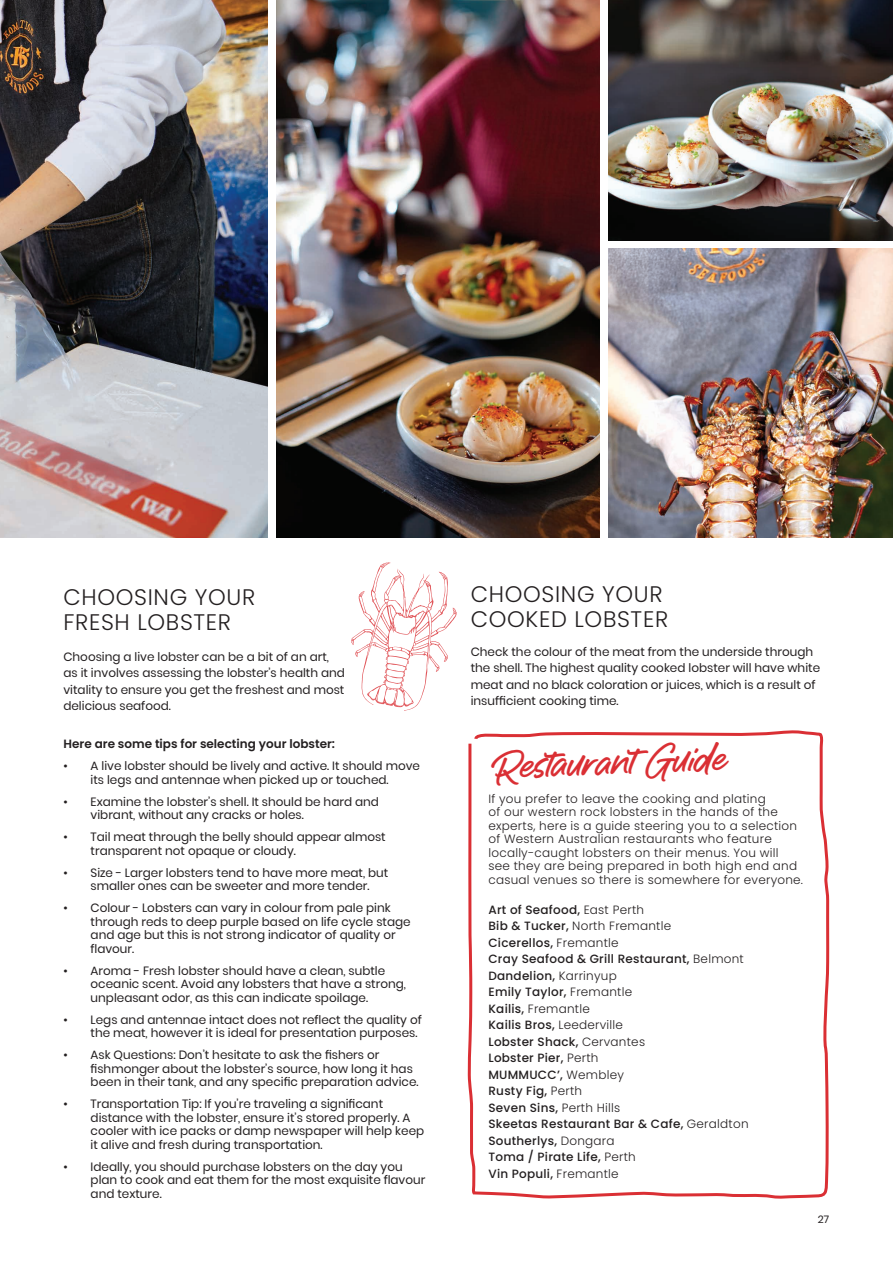
<style>
.page{position:relative;width:893px;height:1263px;background:#fff}
.page>*{position:absolute;margin:0;border:0;box-sizing:border-box;transform-origin:0 0}
.t1{font:37.5px "Awaking";color:#da2f34}
.t2{font:300 22.5px/25.5px "Poppins";letter-spacing:.03em;color:#231f20}
.t3{font:12px/13.5px "Poppins";color:#231f20}
.t4{font:500 12px/16.5px "Poppins";letter-spacing:.02em;color:#231f20}
.t5{font:300 12px/13.5px "Poppins";letter-spacing:.02em;color:#231f20}
.t6{font:600 12px "Poppins";color:#231f20}
.t7{font:10.5px "Poppins";color:#231f20}
.s1{font-weight:300}
</style>
<div class="page">
<img style="left:0;top:0;width:268px;height:538px">
<svg style="left:351px;top:562px;width:106px;height:149px"></svg>
<img style="left:276px;top:0;width:324px;height:538px">
<img style="left:608px;top:249px;width:285px;height:289px">
<img style="left:608px;top:0;width:285px;height:240px">
<svg style="left:467px;top:730px;width:363px;height:469px"></svg>
<p class="t2" style="left:471px;top:581px;width:199px">CHOOSING YOUR<br>COOKED LOBSTER</p>
<p class="t2" style="left:63px;top:584px;width:193px">CHOOSING YOUR<br>FRESH LOBSTER</p>
<p class="t3" style="left:63px;top:648px;width:283px;line-height:16.5px">Choosing a live lobster can be a bit of an art, as it involves assessing the lobster’s health and vitality to ensure you get the freshest and most delicious seafood.</p>
<p class="t3" style="left:471px;top:643px;width:351px;line-height:16.5px">Check the colour of the meat from the underside through the shell. The highest quality cooked lobster will have white meat and no black coloration or juices, which is a result of insufficient cooking time.</p>
<p class="t6" style="left:64px;top:737px;width:273px">Here are some tips for selecting your lobster:</p>
<p class="t3" style="left:64px;top:759px;width:358px;text-align:center">• A live lobster should be lively and active. It should move its legs and antennae when picked up or touched.</p>
<p class="t3" style="left:91px;top:795px;width:290px;text-indent:-27px">• Examine the lobster’s shell. It should be hard and vibrant, without any cracks or holes.</p>
<p class="t3" style="left:91px;top:830px;width:297px;text-indent:-27px">• Tail meat through the belly should appear almost transparent not opaque or cloudy.</p>
<p class="t3" style="left:91px;top:866px;width:299px;text-indent:-27px">• Size - Larger lobsters tend to have more meat, but smaller ones can be sweeter and more tender.</p>
<p class="t3" style="left:91px;top:901px;width:322px;text-indent:-27px">• Colour - Lobsters can vary in colour from pale pink through reds to deep purple based on life cycle stage and age but this is not strong indicator of quality or flavour.</p>
<p class="t3" style="left:91px;top:964px;width:317px;text-indent:-27px">• Aroma - Fresh lobster should have a clean, subtle oceanic scent. Avoid any lobsters that have a strong, unpleasant odor, as this can indicate spoilage.</p>
<p class="t3" style="left:91px;top:1013px;width:333px;text-indent:-27px">• Legs and antennae intact does not reflect the quality of the meat, however it is ideal for presentation purposes.</p>
<p class="t3" style="left:91px;top:1048px;width:330px;text-indent:-27px">• Ask Questions: Don’t hesitate to ask the fishers or fishmonger about the lobster’s source, how long it has been in their tank, and any specific preparation advice.</p>
<p class="t3" style="left:91px;top:1097px;width:335px;text-indent:-27px">• Transportation Tip: If you’re traveling a significant distance with the lobster, ensure it’s stored properly. A cooler with ice packs or damp newspaper will help keep it alive and fresh during transportation.</p>
<p class="t3" style="left:91px;top:1160px;width:336px;text-indent:-27px">• Ideally, you should purchase lobsters on the day you plan to cook and eat them for the most exquisite flavour and texture.</p>
<p class="t1" style="left:488px;top:739px;width:237px;rotate:-2deg">Restaurant Guide</p>
<p class="t5" style="left:488px;top:792px;width:316px">If you prefer to leave the cooking and plating<br>of our western rock lobsters in the hands of the experts, here is a guide steering you to a selection of Western Australian restaurants who feature locally-caught lobsters on their menus. You will<br>see they are being prepared in both high end and casual venues so there is somewhere for everyone.</p>
<p class="t4" style="left:488px;top:901px;width:262px">Art of Seafood, <span class="s1">East Perth<br></span>Bib &amp; Tucker, <span class="s1">North Fremantle<br></span>Cicerellos, <span class="s1">Fremantle<br></span>Cray Seafood &amp; Grill Restaurant, <span class="s1">Belmont<br></span>Dandelion, <span class="s1">Karrinyup<br></span>Emily Taylor, <span class="s1">Fremantle<br></span>Kailis, <span class="s1">Fremantle<br></span>Kailis Bros, <span class="s1">Leederville<br></span>Lobster Shack, <span class="s1">Cervantes<br></span>Lobster Pier, <span class="s1">Perth<br></span>MUMMUCC’, <span class="s1">Wembley<br></span>Rusty Fig, <span class="s1">Perth<br></span>Seven Sins, <span class="s1">Perth Hills<br></span>Skeetas Restaurant Bar &amp; Cafe, <span class="s1">Geraldton<br></span>Southerlys, <span class="s1">Dongara<br></span>Toma / Pirate Life, <span class="s1">Perth<br></span>Vin Populi, <span class="s1">Fremantle</span></p>
<p class="t7" style="left:818px;top:1213px;width:13px">27</p>
</div>
